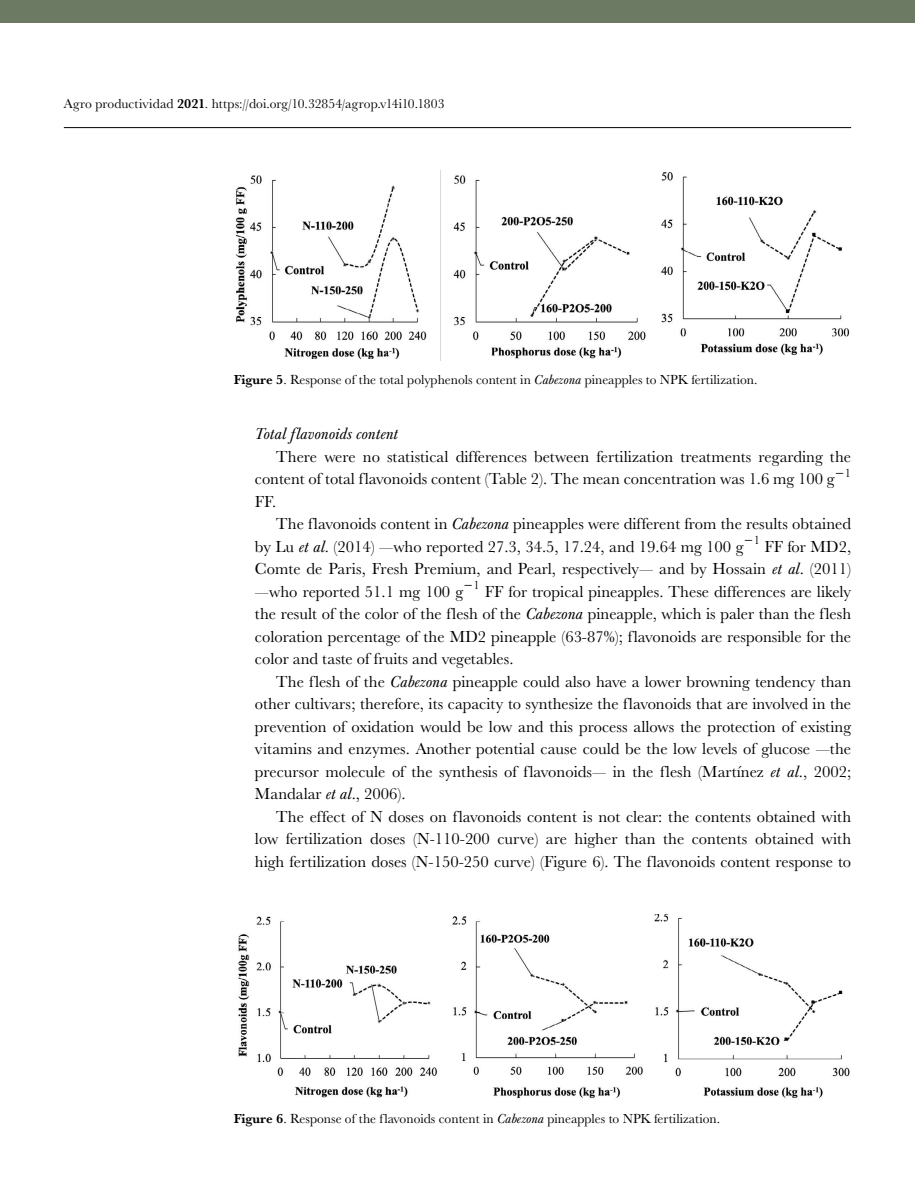
<style>
.page{position:relative;width:915px;height:1191px;background:#fff}
.page>*{position:absolute;margin:0;border:0;box-sizing:border-box;transform-origin:0 0}
.t1{font:16.5px/22.5px "Baskerville URW";color:#000;text-align:justify}
.t2{font:italic 16.5px "Baskerville URW";color:#000}
.t3{font:13.5px "Baskerville URW";color:#000}
.t4{font:12.3px "Baskerville URW";color:#000}
.s1{font-weight:700}
.s2{font-style:italic}
</style>
<div class="page">
<hr style="left:64px;top:127px;width:786px;height:1px;background:#000">
<div style="left:0;top:0;width:914px;height:23px;background:#6c7a63"></div>
<img style="left:235px;top:170px;width:615px;height:190px">
<img style="left:238px;top:914px;width:612px;height:185px">
<p class="t3" style="left:64px;top:94px;width:382px">Agro productividad <span class="s1">2021</span>. https://doi.org/10.32854/agrop.v14i10.1803</p>
<p class="t3" style="left:233px;top:370px;width:525px"><span class="s1">Figure 5</span>. Response of the total polyphenols content in <span class="s2">Cabezona</span> pineapples to NPK fertilization.</p>
<p class="t2" style="left:255px;top:424px;width:145px">Total flavonoids content</p>
<p class="t1" style="left:255px;top:444px;width:597px;text-indent:21px">There were no statistical differences between fertilization treatments regarding the content of total flavonoids content (Table 2). The mean concentration was 1.6 mg 100 g</p>
<p class="t4" style="left:844px;top:464px;width:8px">1</p>
<p class="t1" style="left:255px;top:489px;width:23px">FF.</p>
<p class="t1" style="left:276px;top:512px;width:576px">The flavonoids content in <span class="s2">Cabezona</span> pineapples were different from the results obtained</p>
<p class="t1" style="left:255px;top:534px;width:490px">by Lu <span class="s2">et al</span>. (2014) —who reported 27.3, 34.5, 17.24, and 19.64 mg 100 g</p>
<p class="t1" style="left:255px;top:534px;width:597px;text-indent:498px"><sup>1</sup> FF for MD2, Comte de Paris, Fresh Premium, and Pearl, respectively— and by Hossain <span class="s2">et al</span>. (2011) —who reported 51.1 mg 100 g</p>
<p class="t1" style="left:255px;top:579px;width:597px;text-indent:218px"><sup>1</sup> FF for tropical pineapples. These differences are likely the result of the color of the flesh of the <span class="s2">Cabezona</span> pineapple, which is paler than the flesh coloration percentage of the MD2 pineapple (63-87%); flavonoids are responsible for the color and taste of fruits and vegetables.</p>
<p class="t1" style="left:255px;top:669px;width:597px;text-indent:21px">The flesh of the <span class="s2">Cabezona</span> pineapple could also have a lower browning tendency than other cultivars; therefore, its capacity to synthesize the flavonoids that are involved in the prevention of oxidation would be low and this process allows the protection of existing vitamins and enzymes. Another potential cause could be the low levels of glucose —the precursor molecule of the synthesis of flavonoids— in the flesh (Martínez <span class="s2">et al</span>., 2002; Mandalar <span class="s2">et al</span>., 2006).</p>
<p class="t1" style="left:255px;top:804px;width:597px;text-indent:21px">The effect of N doses on flavonoids content is not clear: the contents obtained with low fertilization doses (N-110-200 curve) are higher than the contents obtained with high fertilization doses (N-150-250 curve) (Figure 6). The flavonoids content response to</p>
<p class="t3" style="left:233px;top:1109px;width:488px"><span class="s1">Figure 6</span>. Response of the flavonoids content in <span class="s2">Cabezona</span> pineapples to NPK fertilization.</p>
</div>
